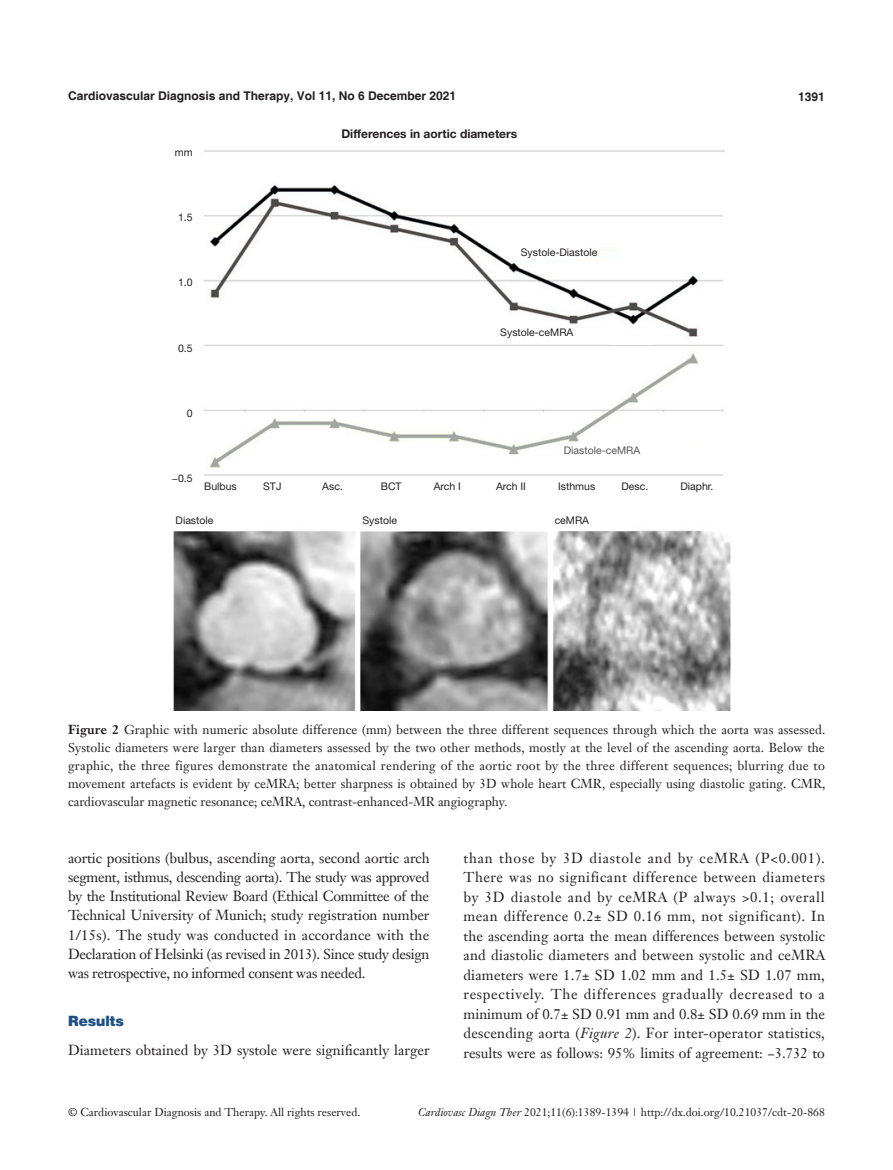
<style>
.page{position:relative;width:893px;height:1170px;background:#fff}
.page>*{position:absolute;margin:0;border:0;box-sizing:border-box;transform-origin:0 0}
.t1{font:14.25px/19.5px "Janson Text LT";color:#231f20;text-align:justify}
.t2{font:900 14.25px "Helvetica";color:#1c5085}
.t3{font:12.75px/18px "Janson Text LT";color:#231f20;text-align:justify}
.t4{font:700 12px "Helvetica";color:#231f20}
.t5{font:700 12px "Helvetica Neue LT Pro";color:#231f20}
.t6{font:11.25px "Janson Text LT";color:#231f20}
.t7{font:10.5px "Helvetica Neue LT Pro";color:#231f20}
.t8{font:10.5px "Helvetica Neue LT Pro";color:#57585a}
.s1{font-weight:700}
.s2{font-style:italic}
</style>
<div class="page">
<img style="left:174px;top:150px;width:557px;height:560px">
<p class="t4" style="left:68px;top:88px;width:390px">Cardiovascular Diagnosis and Therapy, Vol 11, No 6 December 2021</p>
<p class="t4" style="left:798px;top:89px;width:28px">1391</p>
<p class="t7" style="left:175px;top:145px;width:19px">mm</p>
<p class="t7" style="left:178px;top:211px;width:16px">1.5</p>
<p class="t7" style="left:178px;top:276px;width:16px">1.0</p>
<p class="t7" style="left:178px;top:341px;width:16px">0.5</p>
<p class="t7" style="left:187px;top:407px;width:7px">0</p>
<p class="t5" style="left:341px;top:126px;width:177px">Differences in aortic diameters</p>
<p class="t7" style="left:521px;top:245px;width:78px">Systole-Diastole</p>
<p class="t7" style="left:500px;top:326px;width:75px">Systole-ceMRA</p>
<p class="t8" style="left:564px;top:444px;width:78px">Diastole-ceMRA</p>
<p class="t7" style="left:172px;top:472px;width:22px">−0.5</p>
<p class="t7" style="left:204px;top:480px;width:34px">Bulbus</p>
<p class="t7" style="left:263px;top:480px;width:20px">STJ</p>
<p class="t7" style="left:322px;top:480px;width:22px">Asc.</p>
<p class="t7" style="left:381px;top:480px;width:22px">BCT</p>
<p class="t7" style="left:434px;top:480px;width:29px">Arch I</p>
<p class="t7" style="left:496px;top:480px;width:31px">Arch II</p>
<p class="t7" style="left:558px;top:480px;width:39px">Isthmus</p>
<p class="t7" style="left:622px;top:480px;width:28px">Desc.</p>
<p class="t7" style="left:680px;top:480px;width:34px">Diaphr.</p>
<p class="t7" style="left:176px;top:513px;width:39px">Diastole</p>
<p class="t7" style="left:362px;top:513px;width:36px">Systole</p>
<p class="t7" style="left:555px;top:513px;width:36px">ceMRA</p>
<p class="t3" style="left:68px;top:720px;width:759px"><span class="s1">Figure 2</span> Graphic with numeric absolute difference (mm) between the three different sequences through which the aorta was assessed.<br>Systolic diameters were larger than diameters assessed by the two other methods, mostly at the level of the ascending aorta. Below the graphic, the three figures demonstrate the anatomical rendering of the aortic root by the three different sequences; blurring due to movement artefacts is evident by ceMRA; better sharpness is obtained by 3D whole heart CMR, especially using diastolic gating. CMR, cardiovascular magnetic resonance; ceMRA, contrast-enhanced-MR angiography.</p>
<p class="t1" style="left:68px;top:848px;width:363px">aortic positions (bulbus, ascending aorta, second aortic arch segment, isthmus, descending aorta). The study was approved by the Institutional Review Board (Ethical Committee of the Technical University of Munich; study registration number 1/15s). The study was conducted in accordance with the Declaration of Helsinki (as revised in 2013). Since study design was retrospective, no informed consent was needed.</p>
<p class="t2" style="left:68px;top:1011px;width:58px">Results</p>
<p class="t1" style="left:68px;top:1040px;width:363px">Diameters obtained by 3D systole were significantly larger</p>
<p class="t1" style="left:463px;top:848px;width:363px">than those by 3D diastole and by ceMRA (P&lt;0.001).<br>There was no significant difference between diameters by 3D diastole and by ceMRA (P always &gt;0.1; overall mean difference 0.2± SD 0.16 mm, not significant). In the ascending aorta the mean differences between systolic and diastolic diameters and between systolic and ceMRA diameters were 1.7± SD 1.02 mm and 1.5± SD 1.07 mm, respectively. The differences gradually decreased to a minimum of 0.7± SD 0.91 mm and 0.8± SD 0.69 mm in the descending aorta (<span class="s2">Figure 2</span>). For inter-operator statistics, results were as follows: 95% limits of agreement: −3.732 to</p>
<p class="t6" style="left:68px;top:1104px;width:294px">© Cardiovascular Diagnosis and Therapy. All rights reserved.</p>
<p class="t6" style="left:418px;top:1104px;width:408px"><span class="s2">Cardiovasc Diagn Ther</span> 2021;11(6):1389-1394 | http://dx.doi.org/10.21037/cdt-20-868</p>
</div>
